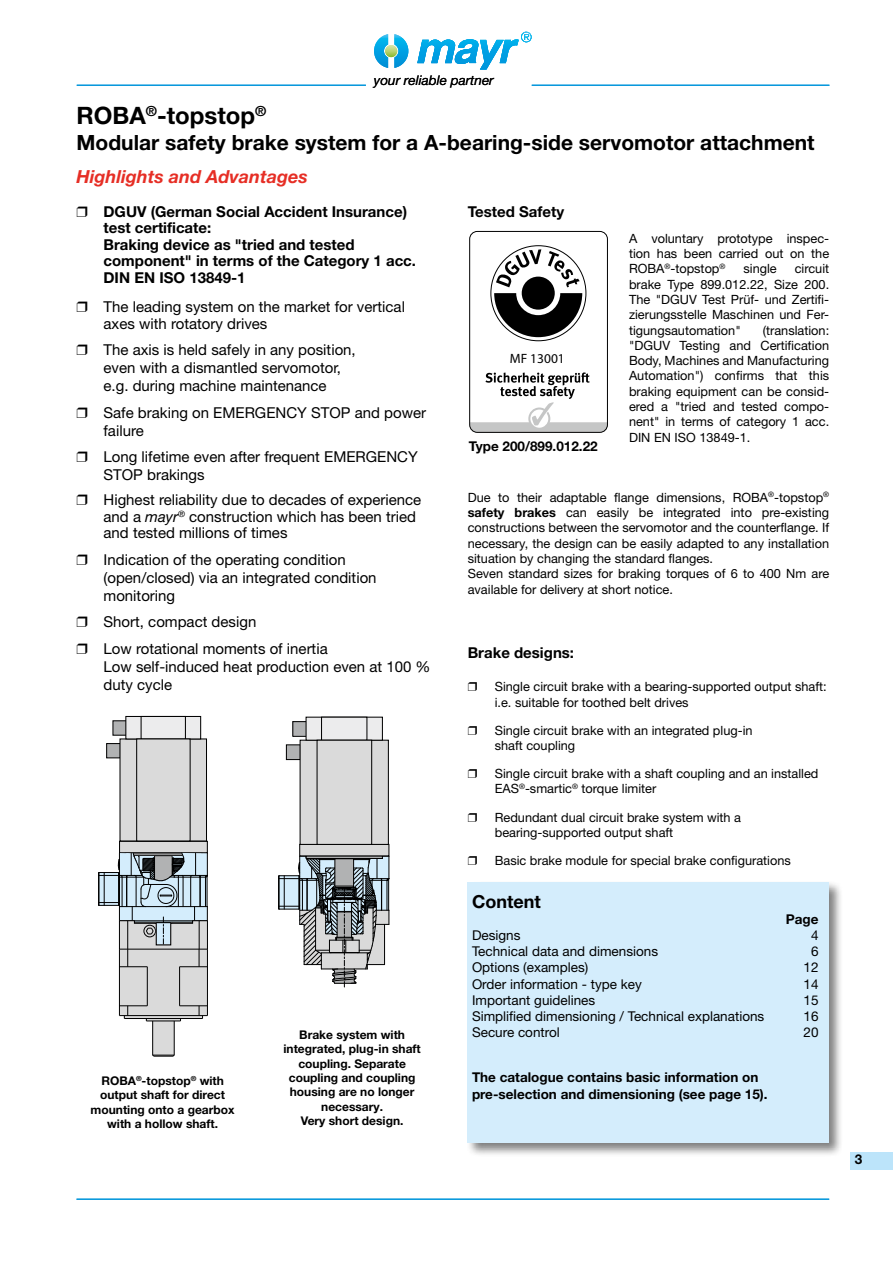
<style>
.page{position:relative;width:893px;height:1263px;background:#fff}
.page>*{position:absolute;margin:0;border:0;box-sizing:border-box;transform-origin:0 0}
.t1{font:700 24px "Helvetica Neue LT Pro";color:#000}
.t2{font:700 21px "Helvetica Neue LT Pro";color:#000}
.t3{font:italic 700 18px "Helvetica Neue LT Pro";color:#e62e25}
.t4{font:700 18px "Helvetica Neue LT Pro";color:#000}
.t5{font:15px/18px "Helvetica Neue LT Pro";color:#000}
.t6{font:700 15px/16.5px "Helvetica Neue LT Pro";color:#000}
.t7{font:13.5px "Helvetica Neue LT Pro";color:#000}
.t8{font:700 13.5px/16.2px "Helvetica Neue LT Pro";color:#000}
.t9{font:italic 13.5px "Helvetica Neue LT Pro";color:#000}
.t10{font:13.5px "DGUV Meta";color:#000}
.t11{font:12.75px/15.3px "Helvetica Neue LT Pro";color:#000}
.t12{font:700 12px/14.4px "Helvetica Neue LT Pro";color:#000;text-align:center}
.s1{font-style:italic}
.s2{font-weight:700}
</style>
<div class="page">
<div style="left:106px;top:743px;width:15px;height:15px;background:#b1b2b3;border:1px solid #000"></div>
<svg style="left:112px;top:720px;width:15px;height:16px"></svg>
<div style="left:119px;top:841px;width:89px;height:12px;background:#dadada;border:1px solid #000"></div>
<div style="left:119px;top:738px;width:88px;height:103px;background:#dadada;border:1px solid #000"></div>
<div style="left:126px;top:716px;width:75px;height:23px;background:#ececed"></div>
<div style="left:125px;top:716px;width:76px;height:23px;border:1px solid #000"></div>
<div style="left:141px;top:716px;width:45px;height:23px;background:#ececed;border:1px solid #000"></div>
<div style="left:136px;top:738px;width:55px;height:103px;background:#dadada;border:1px solid #000"></div>
<svg style="left:98px;top:852px;width:110px;height:205px"></svg>
<svg style="left:278px;top:854px;width:112px;height:133px"></svg>
<div style="left:286px;top:745px;width:14px;height:14px;background:#b1b2b3"></div>
<div style="left:286px;top:744px;width:15px;height:16px;border:1px solid #000"></div>
<div style="left:293px;top:722px;width:14px;height:14px;background:#b1b2b3"></div>
<div style="left:292px;top:721px;width:15px;height:16px;border:1px solid #000"></div>
<svg style="left:306px;top:856px;width:77px;height:3px"></svg>
<div style="left:300px;top:844px;width:89px;height:12px;background:#dadada"></div>
<div style="left:300px;top:740px;width:89px;height:105px;background:#dadada;border:1px solid #000"></div>
<div style="left:306px;top:717px;width:77px;height:24px;background:#ececed;border:1px solid #000"></div>
<div style="left:321px;top:717px;width:46px;height:24px;background:#ececed"></div>
<div style="left:317px;top:740px;width:55px;height:105px;background:#dadada;border:1px solid #000"></div>
<svg style="left:494px;top:293px;width:88px;height:44px"></svg>
<div style="left:522px;top:277px;width:33px;height:33px;background:#000;border-radius:50%"></div>
<svg style="left:496px;top:249px;width:45px;height:38px"></svg>
<svg style="left:548px;top:251px;width:32px;height:36px"></svg>
<div style="left:469px;top:231px;width:139px;height:202px;border:1px solid #000;border-radius:8px"></div>
<svg style="left:470px;top:372px;width:138px;height:60px"></svg>
<div style="left:466px;top:880px;width:378px;height:277px;background:#000;opacity:.5"></div>
<div style="left:468px;top:882px;width:361px;height:260px;background:#d4edfc"></div>
<hr style="left:77px;top:1198px;width:752px;height:2px;background:#0095db">
<hr style="left:532px;top:85px;width:297px;height:1px;background:#0095db">
<hr style="left:77px;top:85px;width:289px;height:1px;background:#0095db">
<svg style="left:374px;top:34px;width:34px;height:34px"></svg>
<svg style="left:417px;top:32px;width:115px;height:38px"></svg>
<div style="left:850px;top:1152px;width:43px;height:17px;background:#bce4fa"></div>
<p class="t9" style="left:374px;top:72px;width:121px">your reliable partner</p>
<h1 class="t1" style="left:77px;top:101px;width:191px">ROBA<sup>®</sup>-topstop<sup>®</sup></h1>
<h2 class="t2" style="left:77px;top:129px;width:740px">Modular safety brake system for a A-bearing-side servomotor attachment</h2>
<h3 class="t3" style="left:77px;top:165px;width:233px">Highlights and Advantages</h3>
<p class="t6" style="left:104px;top:203px;width:314px;text-indent:-27px">❒ DGUV (German Social Accident Insurance) test certificate:<br>Braking device as "tried and tested component" in terms of the Category 1 acc.<br>DIN EN ISO 13849-1</p>
<p class="t5" style="left:104px;top:298px;width:303px;line-height:16.5px;text-indent:-27px">❒ The leading system on the market for vertical axes with rotatory drives</p>
<p class="t5" style="left:104px;top:340px;width:254px;text-indent:-27px">❒ The axis is held safely in any position, even with a dismantled servomotor, e.g. during machine maintenance</p>
<p class="t5" style="left:104px;top:403px;width:324px;text-indent:-27px">❒ Safe braking on EMERGENCY STOP and power failure</p>
<p class="t5" style="left:104px;top:448px;width:316px;text-indent:-27px">❒ Long lifetime even after frequent EMERGENCY<br>STOP brakings</p>
<p class="t5" style="left:104px;top:491px;width:319px;line-height:16.5px;text-indent:-27px">❒ Highest reliability due to decades of experience and a <span class="s1">mayr</span><sup>®</sup> construction which has been tried and tested millions of times</p>
<p class="t5" style="left:104px;top:550px;width:275px;text-indent:-27px">❒ Indication of the operating condition (open/closed) via an integrated condition monitoring</p>
<p class="t5" style="left:77px;top:608px;width:253px;line-height:26.5px">❒ Short, compact design<br>❒ Low rotational moments of inertia</p>
<p class="t5" style="left:104px;top:657px;width:329px">Low self-induced heat production even at 100 % duty cycle</p>
<p class="t6" style="left:468px;top:202px;width:98px">Tested Safety</p>
<p class="t11" style="left:629px;top:230px;width:202px;text-align:justify">A voluntary prototype inspec&shy;tion has been carried out on the ROBA<sup>®</sup>-topstop<sup>®</sup></p>
<p class="t11" style="left:629px;top:261px;width:202px;text-align:justify;text-indent:166px">circuit brake Type 899.012.22, Size 200.<br>The "DGUV Test Prüf- und Zertifi&shy;zierungsstelle Maschinen und Fer&shy;tigungsautomation"</p>
<p class="t11" style="left:743px;top:261px;width:35px">single</p>
<p class="t11" style="left:629px;top:322px;width:202px;text-align:justify;text-indent:134px">(translation: "DGUV Testing and Certification Body, Machines and Manufacturing Automation") confirms that this braking equipment can be consid&shy;ered a "tried and tested compo&shy;nent" in terms of category 1 acc.<br>DIN EN ISO 13849-1.</p>
<p class="t10" style="left:510px;top:351px;width:56px">MF 13001</p>
<p class="t8" style="left:469px;top:438px;width:130px">Type 200/899.012.22</p>
<p class="t11" style="left:468px;top:489px;width:363px">Due to their adaptable flange dimensions, ROBA<sup>®</sup>-topstop<sup>® </sup><span class="s2">safety brakes</span> can easily be integrated into pre-existing constructions between the servomotor and the counterflange. If necessary, the design can be easily adapted to any installation situation by changing the standard flanges.<br>Seven standard sizes for braking torques of 6 to 400 Nm are available for delivery at short notice.</p>
<p class="t6" style="left:468px;top:644px;width:108px">Brake designs:</p>
<p class="t11" style="left:495px;top:679px;width:334px">Single circuit brake with a bearing-supported output shaft: i.e. suitable for toothed belt drives</p>
<p class="t11" style="left:495px;top:722px;width:259px">Single circuit brake with an integrated plug-in shaft coupling</p>
<p class="t11" style="left:495px;top:766px;width:325px">Single circuit brake with a shaft coupling and an installed<br>EAS<sup>®</sup>-smartic<sup>®</sup> torque limiter</p>
<p class="t11" style="left:495px;top:809px;width:248px">Redundant dual circuit brake system with a bearing-supported output shaft</p>
<p class="t11" style="left:495px;top:852px;width:298px">Basic brake module for special brake configurations</p>
<p class="t12" style="left:91px;top:1073px;width:145px">ROBA<sup>®</sup>-topstop<sup>®</sup> with output shaft for direct mounting onto a gearbox with a hollow shaft.</p>
<p class="t12" style="left:283px;top:1027px;width:139px">Brake system with integrated, plug-in shaft coupling. Separate coupling and coupling housing are no longer necessary.<br>Very short design.</p>
<h3 class="t4" style="left:472px;top:890px;width:70px">Content</h3>
<p class="t8" style="left:786px;top:910px;width:34px">Page</p>
<p class="t7" style="left:472px;top:927px;width:50px">Designs</p>
<p class="t7" style="left:811px;top:927px;width:9px">4</p>
<p class="t7" style="left:472px;top:943px;width:188px">Technical data and dimensions</p>
<p class="t7" style="left:811px;top:943px;width:9px">6</p>
<p class="t7" style="left:472px;top:959px;width:118px">Options (examples)</p>
<p class="t7" style="left:803px;top:959px;width:17px">12</p>
<p class="t7" style="left:472px;top:975px;width:171px">Order information - type key</p>
<p class="t7" style="left:803px;top:975px;width:17px">14</p>
<p class="t7" style="left:472px;top:992px;width:125px">Important guidelines</p>
<p class="t7" style="left:803px;top:992px;width:17px">15</p>
<p class="t7" style="left:472px;top:1008px;width:294px">Simplified dimensioning / Technical explanations</p>
<p class="t7" style="left:803px;top:1008px;width:17px">16</p>
<p class="t7" style="left:472px;top:1024px;width:89px">Secure control</p>
<p class="t7" style="left:803px;top:1024px;width:17px">20</p>
<p class="t8" style="left:472px;top:1069px;width:297px">The catalogue contains basic information on pre-selection and dimensioning (see page 15).</p>
<p class="t8" style="left:855px;top:1151px;width:9px">3</p>
</div>
